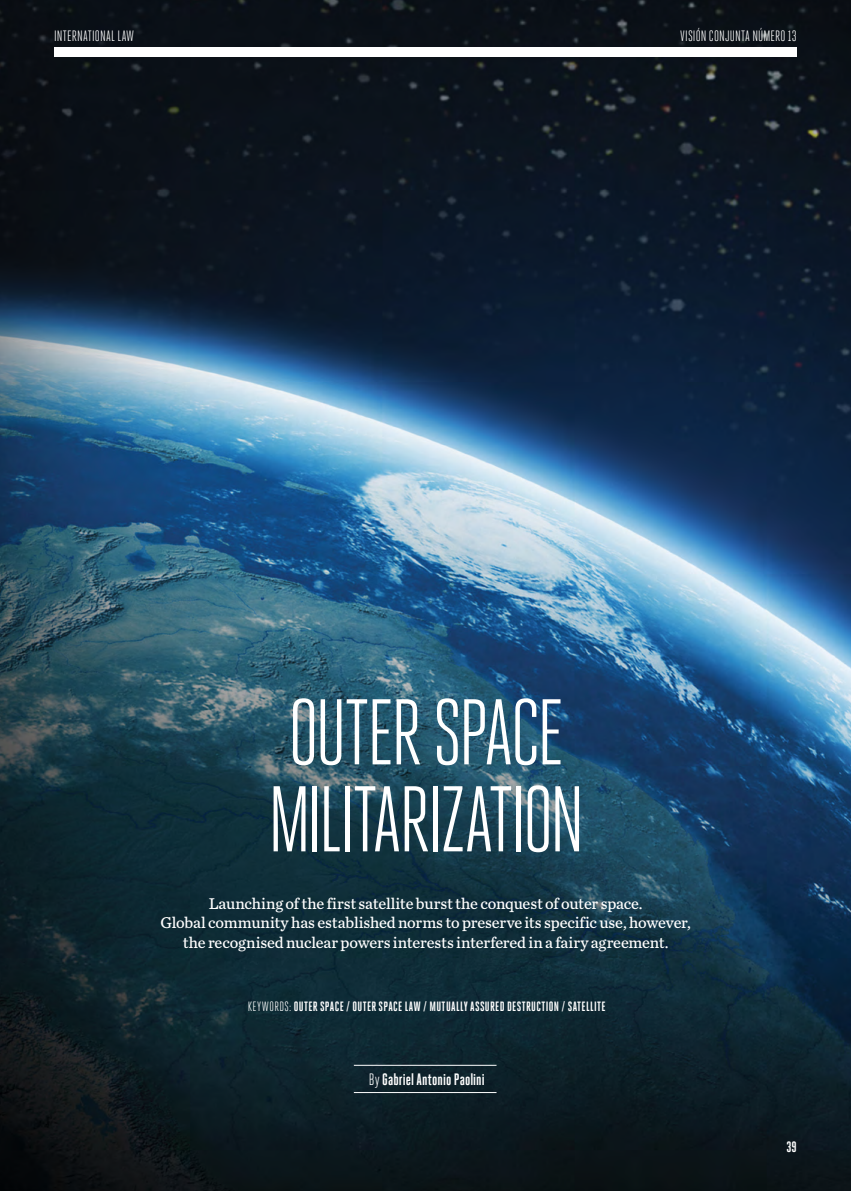
<style>
.page{position:relative;width:851px;height:1191px;background:#fff}
.page>*{position:absolute;margin:0;border:0;box-sizing:border-box;transform-origin:0 0}
.t1{font:93px/87px "Heroic Condensed";letter-spacing:-.04em;color:#fff}
.t2{font:700 16.5px "Heroic Condensed";letter-spacing:.005em;color:#fff}
.t3{font:16.35px/19.5px "Chronicle Text G4";letter-spacing:-.005em;color:#fff;text-align:center}
.t4{font:15px "Heroic Condensed";letter-spacing:.005em;color:#fff}
.t5{font:700 15px "Heroic Condensed";color:#fff}
.t6{font:700 13.5px "Heroic Condensed";letter-spacing:.03em;color:#fff}
.s1{font-weight:400}
</style>
<div class="page">
<img style="left:0;top:0;width:850px;height:1191px">
<hr style="left:354px;top:1065px;width:142px;height:1px;background:#fff">
<hr style="left:354px;top:1092px;width:142px;height:1px;background:#fff">
<div style="left:54px;top:48px;width:742px;height:9px;background:#fff"></div>
<p class="t4" style="left:54px;top:28px;width:6px">INTERNATI</p>
<p class="t4" style="left:95px;top:28px;width:29px">ONAL LAW</p>
<p class="t4" style="left:680px;top:28px;width:118px">VISIÓN CONJUNTA NÚMERO 13</p>
<h1 class="t1" style="left:267px;top:689px;width:319px">OUTERSPACE<br>MILITARIZATION</h1>
<p class="t3" style="left:161px;top:892px;width:531px">Launching of the first satellite burst the conquest of outer space.<br>Global community has established norms to preserve its specific use, however, the recognised nuclear powers interests interfered in a fairy agreement.</p>
<p class="t6" style="left:248px;top:998px;width:359px"><span class="s1">KEYWORDS:</span> OUTER SPACE / OUTER SPACE LAW / MUTUALLY ASSURED DESTRUCTION / SATELLITE</p>
<p class="t2" style="left:368px;top:1069px;width:117px"><span class="s1">BY</span> GABRIEL ANTONIO PAOLINI</p>
<p class="t5" style="left:786px;top:1139px;width:12px">39</p>
</div>
